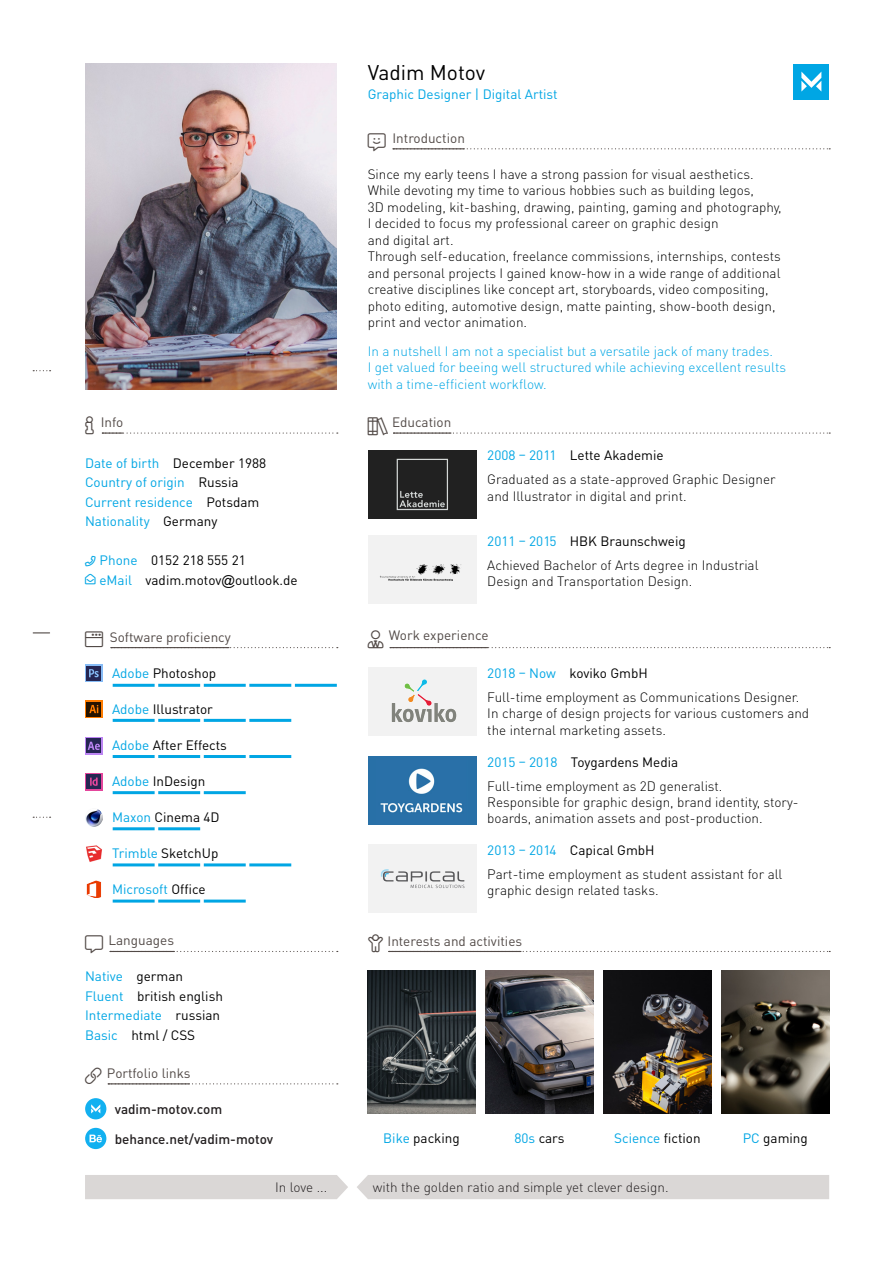
<style>
.page{position:relative;width:893px;height:1263px;background:#fff}
.page>*{position:absolute;margin:0;border:0;box-sizing:border-box;transform-origin:0 0}
.t1{font:21px "DIN Pro";color:#000}
.t2{font:300 13.5px/16.5px "DIN Pro";color:#000}
.t3{font:13.5px/19.5px "DIN Pro";color:#000}
.t4{font:300 13.5px/16.5px "DIN Pro";color:#00a6e4}
.t5{font:13.5px/19.5px "DIN Pro";color:#00a6e4}
.t6{font:13.5px "DIN Pro";color:#524a47}
.t7{font:300 13.5px "DIN Pro";color:#231f20}
.t8{font:500 13.5px/29.7px "DIN Pro";color:#231f20}
.s1{color:#000}
.s2{color:#00a6e4}
.s3{font-family:"Arial"}
.s4{font-weight:400;color:#00a6e4}
.s5{font-weight:400}
</style>
<div class="page">
<img style="left:85px;top:64px;width:252px;height:325px">
<div style="left:85px;top:1098px;width:21px;height:21px;background:#12b0f0;border-radius:11px"></div>
<svg style="left:91px;top:1104px;width:9px;height:9px"></svg>
<div style="left:85px;top:1128px;width:21px;height:21px;background:#12b0f0;border-radius:11px"></div>
<svg style="left:90px;top:1134px;width:12px;height:8px"></svg>
<div style="left:794px;top:64px;width:35px;height:35px;background:#00a6e4"></div>
<svg style="left:801px;top:72px;width:20px;height:20px"></svg>
<div style="left:368px;top:668px;width:108px;height:68px;background:#f2f2f2"></div>
<svg style="left:391px;top:679px;width:66px;height:44px"></svg>
<div style="left:368px;top:756px;width:108px;height:68px;background:#2870a7"></div>
<img style="left:380px;top:768px;width:83px;height:45px">
<svg style="left:451px;top:432px;width:379px;height:2px"></svg>
<svg style="left:390px;top:647px;width:440px;height:1px"></svg>
<svg style="left:521px;top:951px;width:309px;height:1px"></svg>
<svg style="left:174px;top:951px;width:164px;height:1px"></svg>
<svg style="left:189px;top:1083px;width:149px;height:1px"></svg>
<div style="left:368px;top:450px;width:108px;height:68px;background:#212121"></div>
<img style="left:396px;top:458px;width:52px;height:53px">
<div style="left:368px;top:536px;width:108px;height:68px;background:#f2f2f2"></div>
<img style="left:380px;top:564px;width:82px;height:16px">
<div style="left:368px;top:845px;width:108px;height:68px;background:#f2f2f2"></div>
<img style="left:381px;top:869px;width:84px;height:20px">
<svg style="left:85px;top:664px;width:18px;height:18px"></svg>
<div style="left:87px;top:666px;width:14px;height:14px;background:#252653"></div>
<svg style="left:89px;top:669px;width:10px;height:8px"></svg>
<svg style="left:85px;top:700px;width:18px;height:18px"></svg>
<svg style="left:87px;top:702px;width:14px;height:14px"></svg>
<svg style="left:89px;top:705px;width:9px;height:8px"></svg>
<svg style="left:85px;top:737px;width:18px;height:18px"></svg>
<div style="left:87px;top:738px;width:14px;height:15px;background:#252653"></div>
<svg style="left:88px;top:742px;width:12px;height:8px"></svg>
<svg style="left:85px;top:773px;width:18px;height:17px"></svg>
<div style="left:87px;top:774px;width:14px;height:15px;background:#252653"></div>
<svg style="left:90px;top:777px;width:8px;height:9px"></svg>
<img style="left:86px;top:880px;width:16px;height:18px">
<img style="left:85px;top:809px;width:18px;height:17px">
<img style="left:86px;top:845px;width:16px;height:17px">
<hr style="left:113px;top:684px;width:42px;height:3px;background:#00a6e4">
<hr style="left:113px;top:719px;width:42px;height:3px;background:#00a6e4">
<hr style="left:113px;top:755px;width:42px;height:3px;background:#00a6e4">
<hr style="left:113px;top:791px;width:42px;height:3px;background:#00a6e4">
<hr style="left:113px;top:827px;width:42px;height:3px;background:#00a6e4">
<hr style="left:113px;top:863px;width:42px;height:3px;background:#00a6e4">
<hr style="left:113px;top:899px;width:42px;height:3px;background:#00a6e4">
<hr style="left:158px;top:684px;width:42px;height:3px;background:#00a6e4">
<hr style="left:158px;top:719px;width:42px;height:3px;background:#00a6e4">
<hr style="left:158px;top:755px;width:42px;height:3px;background:#00a6e4">
<hr style="left:158px;top:791px;width:42px;height:3px;background:#00a6e4">
<hr style="left:158px;top:827px;width:42px;height:3px;background:#00a6e4">
<hr style="left:158px;top:863px;width:42px;height:3px;background:#00a6e4">
<hr style="left:158px;top:899px;width:42px;height:3px;background:#00a6e4">
<hr style="left:204px;top:684px;width:42px;height:3px;background:#00a6e4">
<hr style="left:204px;top:719px;width:42px;height:3px;background:#00a6e4">
<hr style="left:204px;top:755px;width:42px;height:3px;background:#00a6e4">
<hr style="left:204px;top:791px;width:42px;height:3px;background:#00a6e4">
<hr style="left:204px;top:863px;width:42px;height:3px;background:#00a6e4">
<hr style="left:204px;top:899px;width:42px;height:3px;background:#00a6e4">
<hr style="left:249px;top:684px;width:42px;height:3px;background:#00a6e4">
<hr style="left:249px;top:719px;width:42px;height:3px;background:#00a6e4">
<hr style="left:249px;top:755px;width:42px;height:3px;background:#00a6e4">
<hr style="left:249px;top:863px;width:42px;height:3px;background:#00a6e4">
<hr style="left:295px;top:684px;width:42px;height:3px;background:#00a6e4">
<img style="left:368px;top:971px;width:107px;height:142px">
<img style="left:486px;top:971px;width:107px;height:142px">
<img style="left:604px;top:971px;width:107px;height:142px">
<img style="left:721px;top:971px;width:108px;height:142px">
<hr style="left:394px;top:432px;width:57px;height:2px;background:#524a47">
<hr style="left:110px;top:951px;width:64px;height:1px;background:#524a47">
<hr style="left:389px;top:951px;width:132px;height:1px;background:#524a47">
<hr style="left:391px;top:647px;width:97px;height:1px;background:#524a47">
<hr style="left:108px;top:1083px;width:81px;height:1px;background:#524a47">
<div style="left:85px;top:1175px;width:263px;height:24px;background:#dad7d6"></div>
<div style="left:357px;top:1175px;width:472px;height:24px;background:#dad7d6"></div>
<svg style="left:33px;top:632px;width:17px;height:1px"></svg>
<svg style="left:392px;top:148px;width:438px;height:2px"></svg>
<svg style="left:101px;top:432px;width:237px;height:2px"></svg>
<svg style="left:110px;top:647px;width:228px;height:1px"></svg>
<p class="t6" style="left:85px;top:413px;width:40px">■□ Info</p>
<p class="t5" style="left:85px;top:453px;width:183px">Date of birth <span class="s1">December 1988<br></span>Country of origin <span class="s1">Russia<br></span>Current residence <span class="s1">Potsdam<br></span>Nationality <span class="s1">Germany</span></p>
<p class="t3" style="left:85px;top:550px;width:162px"><span class="s2">★ Phone</span> 0152 218 555 21</p>
<p class="t3" style="left:85px;top:570px;width:214px"><span class="s2">■❖●□□■ eMail</span> vadim.motov<span class="s3">@</span>outlook.de</p>
<p class="t6" style="left:110px;top:628px;width:123px">Software proficiency</p>
<p class="t3" style="left:112px;top:663px;width:106px"><span class="s2">Adobe</span> Photoshop</p>
<p class="t3" style="left:112px;top:699px;width:102px"><span class="s2">Adobe</span> Illustrator</p>
<p class="t3" style="left:112px;top:735px;width:116px"><span class="s2">Adobe</span> After Effects</p>
<p class="t3" style="left:112px;top:771px;width:95px"><span class="s2">Adobe</span> InDesign</p>
<p class="t3" style="left:112px;top:807px;width:109px"><span class="s2">Maxon</span> Cinema 4D</p>
<p class="t3" style="left:112px;top:843px;width:108px"><span class="s2">Trimble</span> SketchUp</p>
<p class="t5" style="left:112px;top:879px;width:95px">Microsoft <span class="s1">Office</span></p>
<p class="t6" style="left:108px;top:931px;width:67px">Languages</p>
<p class="t3" style="left:85px;top:966px;width:139px"><span class="s2">Native</span> german<br><span class="s2">Fluent</span> british english<br><span class="s2">Intermediate</span> russian<br><span class="s2">Basic</span> html / CSS</p>
<p class="t6" style="left:85px;top:1064px;width:107px">■ Portfolio links</p>
<p class="t8" style="left:115px;top:1094px;width:160px">vadim-motov.com behance.net/vadim-motov</p>
<h1 class="t1" style="left:368px;top:58px;width:119px">Vadim Motov</h1>
<p class="t5" style="left:368px;top:84px;width:191px">Graphic Designer | Digital Artist</p>
<p class="t6" style="left:368px;top:129px;width:99px">□■▼●▼▲● Introduction</p>
<p class="t2" style="left:368px;top:165px;width:415px">Since my early teens I have a strong passion for visual aesthetics.<br>While devoting my time to various hobbies such as building legos,<br>3D modeling, kit-bashing, drawing, painting, gaming and photography, I decided to focus my professional career on graphic design<br>and digital art.<br>Through self-education, freelance commissions, internships, contests and personal projects I gained know-how in a wide range of additional creative disciplines like concept art, storyboards, video compositing, photo editing, automotive design, matte painting, show-booth design, print and vector animation.</p>
<p class="t4" style="left:368px;top:342px;width:420px">In a nutshell I am not a specialist but a versatile jack of many trades.<br>I get valued for beeing well structured while achieving excellent results with a time-efficient workflow.</p>
<p class="t6" style="left:392px;top:413px;width:61px">Education</p>
<p class="t2" style="left:487px;top:443px;width:290px;line-height:24px"><span class="s4">2008 – 2011</span> <span class="s5">Lette Akademie<br></span>Graduated as a state-approved Graphic Designer</p>
<p class="t2" style="left:487px;top:487px;width:201px">and Illustrator in digital and print.</p>
<p class="t2" style="left:487px;top:529px;width:273px;line-height:24px"><span class="s4">2011 – 2015</span> <span class="s5">HBK Braunschweig<br></span>Achieved Bachelor of Arts degree in Industrial</p>
<p class="t2" style="left:487px;top:573px;width:206px">Design and Transportation Design.</p>
<p class="t6" style="left:368px;top:626px;width:122px">▲ Work experience</p>
<p class="t2" style="left:487px;top:661px;width:314px;line-height:24px"><span class="s4">2018 – Now</span> <span class="s5">koviko GmbH<br></span>Full-time employment as Communications Designer.</p>
<p class="t2" style="left:487px;top:705px;width:323px">In charge of design projects for various customers and the internal marketing assets.</p>
<p class="t2" style="left:487px;top:749px;width:237px;line-height:24px"><span class="s4">2015 – 2018</span> <span class="s5">Toygardens Media<br></span>Full-time employment as 2D generalist.</p>
<p class="t2" style="left:487px;top:793px;width:313px">Responsible for graphic design, brand identity, story&shy;boards, animation assets and post-production.</p>
<p class="t2" style="left:487px;top:838px;width:297px;line-height:24px"><span class="s4">2013 – 2014</span> <span class="s5">Capical GmbH<br></span>Part-time employment as student assistant for all</p>
<p class="t2" style="left:487px;top:882px;width:173px">graphic design related tasks.</p>
<p class="t6" style="left:368px;top:932px;width:156px">★ Interests and activities</p>
<p class="t3" style="left:383px;top:1128px;width:78px"><span class="s2">Bike</span> packing</p>
<p class="t3" style="left:514px;top:1128px;width:51px"><span class="s2">80s</span> cars</p>
<p class="t5" style="left:614px;top:1128px;width:88px">Science <span class="s1">fiction</span></p>
<p class="t3" style="left:743px;top:1128px;width:67px"><span class="s2">PC</span> gaming</p>
<p class="t7" style="left:275px;top:1177px;width:54px">In love ...</p>
<p class="t7" style="left:373px;top:1177px;width:297px">with the golden ratio and simple yet clever design.</p>
</div>
